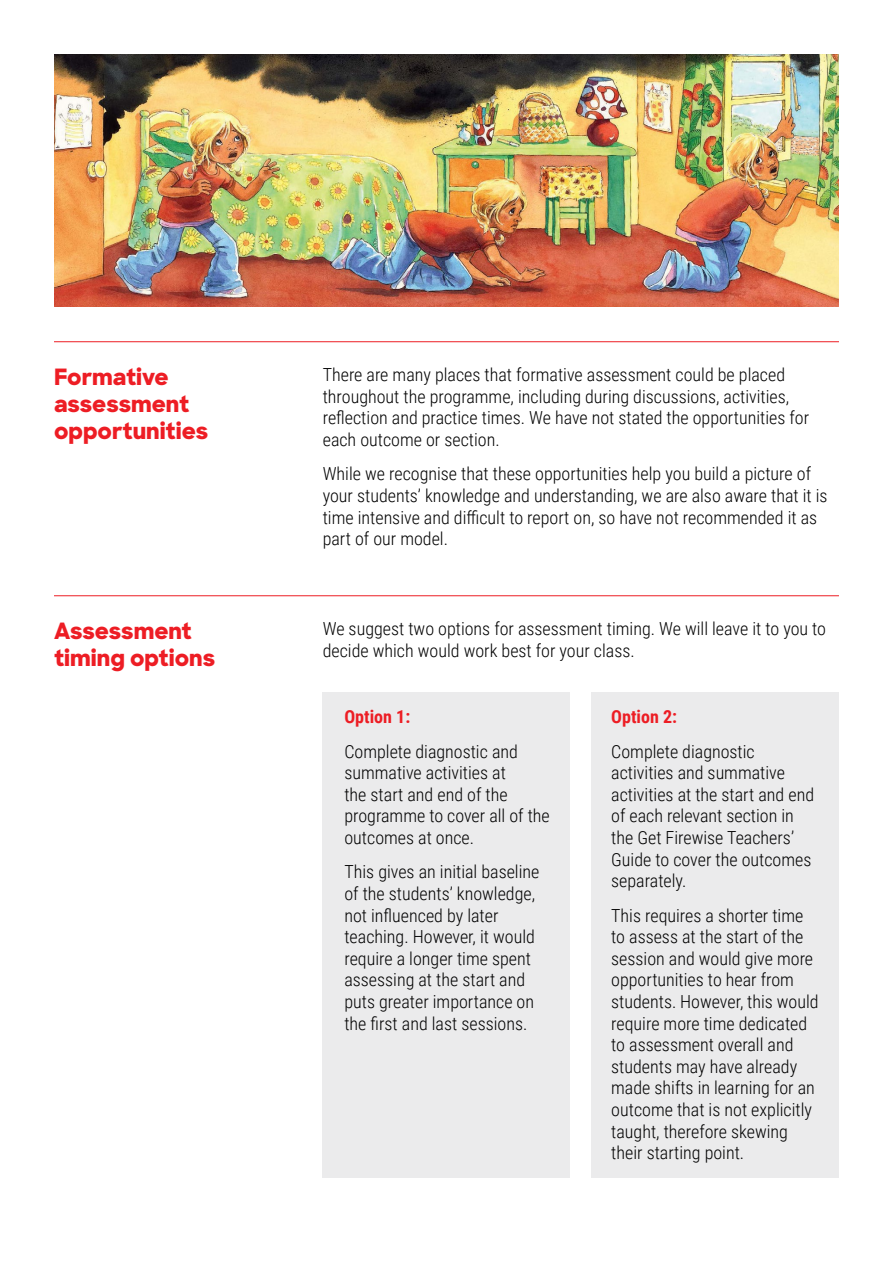
<style>
.page{position:relative;width:893px;height:1263px;background:#fff}
.page>*{position:absolute;margin:0;border:0;box-sizing:border-box;transform-origin:0 0}
.t1{font:800 22.5px/27px "Sharp Sans";color:#ed1d24}
.t2{font:300 18px/21.6px "Roboto Condensed";color:#000}
.t3{font:700 18px "Roboto Condensed";color:#ed1d24}
</style>
<div class="page">
<div style="left:323px;top:693px;width:247px;height:485px;background:#ebebec"></div>
<div style="left:591px;top:693px;width:248px;height:485px;background:#ebebec"></div>
<hr style="left:54px;top:341px;width:785px;height:1px;background:#ed1d24">
<hr style="left:54px;top:595px;width:785px;height:1px;background:#ed1d24">
<img style="left:54px;top:54px;width:392px;height:252px">
<img style="left:446px;top:54px;width:393px;height:252px">
<p class="t1" style="left:54px;top:362px;width:156px">Formative assessment opportunities</p>
<p class="t1" style="left:54px;top:616px;width:163px">Assessment timing options</p>
<p class="t2" style="left:323px;top:363px;width:488px">There are many places that formative assessment could be placed throughout the programme, including during discussions, activities, reflection and practice times. We have not stated the opportunities for each outcome or section.</p>
<p class="t2" style="left:323px;top:462px;width:506px">While we recognise that these opportunities help you build a picture of your students’ knowledge and understanding, we are also aware that it is time intensive and difficult to report on, so have not recommended it as part of our model.</p>
<p class="t2" style="left:323px;top:617px;width:505px">We suggest two options for assessment timing. We will leave it to you to decide which would work best for your class.</p>
<p class="t3" style="left:344px;top:704px;width:67px">Option 1:</p>
<p class="t2" style="left:344px;top:740px;width:207px">Complete diagnostic and summative activities at<br>the start and end of the programme to cover all of the outcomes at once.</p>
<p class="t2" style="left:344px;top:860px;width:196px">This gives an initial baseline of the students’ knowledge, not influenced by later teaching. However, it would require a longer time spent assessing at the start and puts greater importance on the first and last sessions.</p>
<p class="t3" style="left:611px;top:704px;width:67px">Option 2:</p>
<p class="t2" style="left:611px;top:740px;width:204px">Complete diagnostic activities and summative activities at the start and end of each relevant section in the Get Firewise Teachers’<br>Guide to cover the outcomes separately.</p>
<p class="t2" style="left:611px;top:904px;width:209px">This requires a shorter time to assess at the start of the session and would give more opportunities to hear from students. However, this would require more time dedicated to assessment overall and students may have already made shifts in learning for an outcome that is not explicitly taught, therefore skewing their starting point.</p>
</div>
